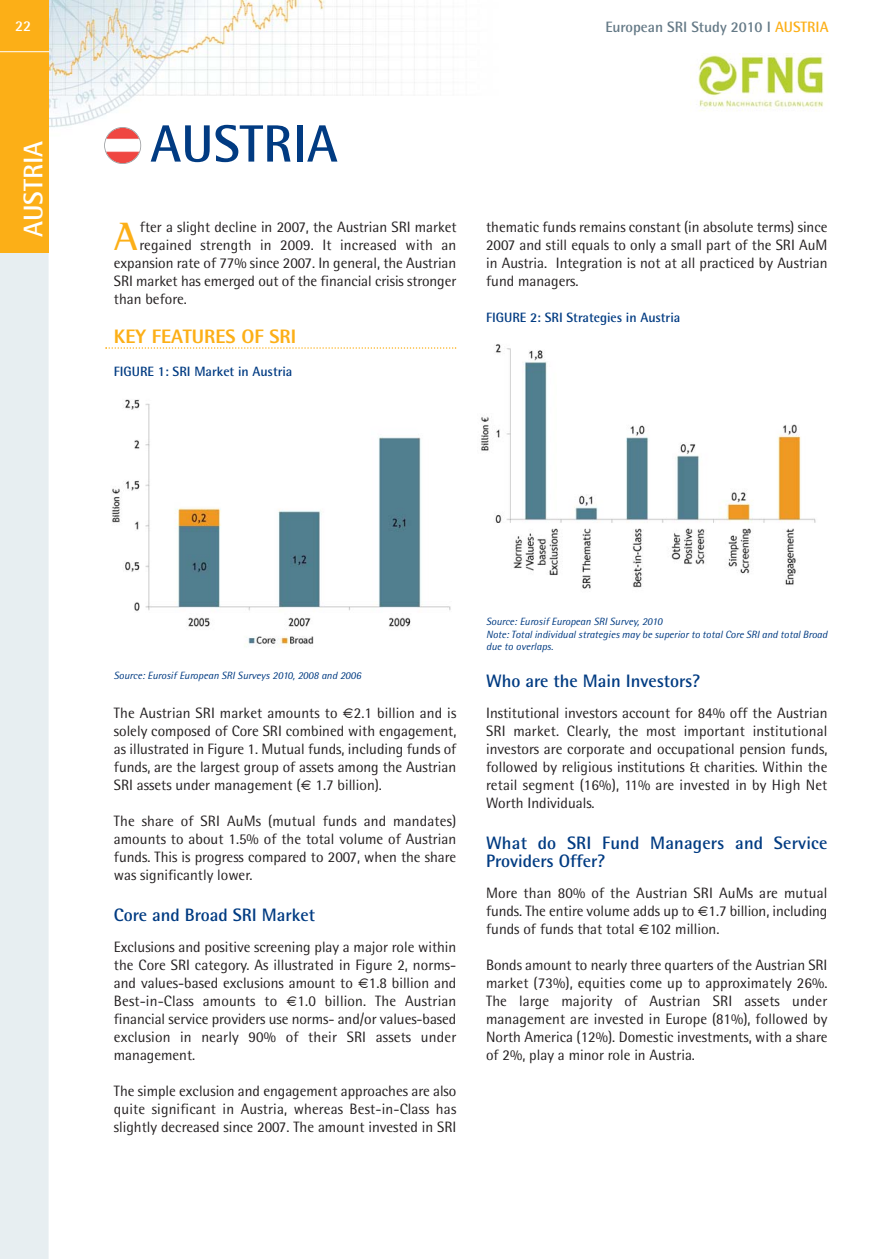
<style>
.page{position:relative;width:889px;height:1259px;background:#fff}
.page>*{position:absolute;margin:0;border:0;box-sizing:border-box;transform-origin:0 0}
.t1{font:700 52.5px "Rotis Semi Sans";color:#013b82}
.t2{font:700 40.5px "Rotis Semi Serif";color:#fcaf17}
.t3{font:700 27px "Rotis Semi Sans";color:#fff}
.t4{font:800 19.5px "Rotis Semi Sans";color:#fcaf17}
.t5{font:700 18px/18px "Rotis Semi Sans";color:#013b82}
.t6{font:15px/18px "Rotis Semi Sans";color:#231f20;text-align:justify}
.t7{font:700 15px "Rotis Semi Sans";color:#647986}
.t8{font:700 15px "Rotis Semi Sans";color:#fff}
.t9{font:700 13.5px "Rotis Semi Sans";color:#013b82}
.t10{font:italic 10.5px/12.6px "Rotis Semi Sans";color:#013b82}
.s1{color:#fcaf17}
</style>
<div class="page">
<img style="left:49px;top:0;width:392px;height:164px">
<div style="left:0;top:253px;width:49px;height:1006px;background:#e7eef1"></div>
<div style="left:0;top:189px;width:49px;height:64px;background:#fcaf17"></div>
<img style="left:105px;top:128px;width:35px;height:35px;border-radius:50%">
<div style="left:104px;top:127px;width:37px;height:37px;border:2px solid #939598;border-radius:50%"></div>
<svg style="left:105px;top:347px;width:351px;height:2px"></svg>
<div style="left:0;top:0;width:49px;height:190px;background:#fcaf17"></div>
<hr style="left:0;top:51px;width:49px;height:1px;background:#fff">
<img style="left:111px;top:399px;width:340px;height:248px">
<img style="left:481px;top:344px;width:335px;height:245px">
<img style="left:698px;top:53px;width:126px;height:58px">
<p class="t8" style="left:15px;top:21px;width:18px">22</p>
<h3 class="t3" style="left:24px;top:237px;width:98px;rotate:-90deg">AUSTRIA</h3>
<p class="t7" style="left:605px;top:22px;width:225px">European SRI Study 2010 I <span class="s1">AUSTRIA</span></p>
<h1 class="t1" style="left:150px;top:125px;width:189px">AUSTRIA</h1>
<h2 class="t2" style="left:114px;top:222px;width:26px">A</h2>
<p class="t6" style="left:140px;top:219px;width:318px">fter a slight decline in 2007, the Austrian SRI market</p>
<p class="t6" style="left:139px;top:237px;width:318px">regained strength in 2009. It increased with an</p>
<p class="t6" style="left:114px;top:255px;width:344px">expansion rate of 77% since 2007. In general, the Austrian</p>
<p class="t6" style="left:114px;top:273px;width:344px">SRI market has emerged out of the financial crisis stronger</p>
<p class="t6" style="left:114px;top:291px;width:74px">than before.</p>
<h3 class="t4" style="left:114px;top:330px;width:184px">KEY FEATURES OF SRI</h3>
<p class="t9" style="left:114px;top:367px;width:180px">FIGURE 1: SRI Market in Austria</p>
<p class="t6" style="left:486px;top:219px;width:343px">thematic funds remains constant (in absolute terms) since 2007 and still equals to only a small part of the SRI AuM in Austria. Integration is not at all practiced by Austrian fund managers.</p>
<p class="t9" style="left:486px;top:313px;width:196px">FIGURE 2: SRI Strategies in Austria</p>
<p class="t10" style="left:114px;top:670px;width:249px">Source: Eurosif European SRI Surveys 2010, 2008 and 2006</p>
<p class="t6" style="left:114px;top:705px;width:344px">The Austrian SRI market amounts to 2.1 billion and is solely composed of Core SRI combined with engagement, as illustrated in Figure 1. Mutual funds, including funds of funds, are the largest group of assets among the Austrian SRI assets under management ( 1.7 billion).</p>
<p class="t6" style="left:114px;top:813px;width:344px">The share of SRI AuMs (mutual funds and mandates) amounts to about 1.5% of the total volume of Austrian funds. This is progress compared to 2007, when the share was significantly lower.</p>
<p class="t5" style="left:114px;top:907px;width:203px">Core and Broad SRI Market</p>
<p class="t6" style="left:114px;top:939px;width:344px">Exclusions and positive screening play a major role within the Core SRI category. As illustrated in Figure 2, norms&shy;and values-based exclusions amount to 1.8 billion and Best-in-Class amounts to</p>
<p class="t6" style="left:114px;top:993px;width:344px;text-indent:184px">1.0 billion. The Austrian financial service providers use norms- and/or values-based exclusion in nearly 90% of their SRI assets under management.</p>
<p class="t6" style="left:114px;top:1083px;width:344px">The simple exclusion and engagement approaches are also quite significant in Austria, whereas Best-in-Class has slightly decreased since 2007. The amount invested in SRI</p>
<p class="t10" style="left:486px;top:616px;width:343px">Source: Eurosif European SRI Survey, 2010<br>Note: Total individual strategies may be superior to total Core SRI and total Broad due to overlaps.</p>
<p class="t5" style="left:486px;top:673px;width:216px">Who are the Main Investors?</p>
<p class="t6" style="left:486px;top:705px;width:343px">Institutional investors account for 84% off the Austrian SRI market. Clearly, the most important institutional investors are corporate and occupational pension funds, followed by religious institutions &amp; charities. Within the retail segment (16%), 11% are invested in by High Net Worth Individuals.</p>
<p class="t5" style="left:486px;top:835px;width:343px">What do SRI Fund Managers and Service<br>Providers Offer?</p>
<p class="t6" style="left:486px;top:885px;width:343px">More than 80% of the Austrian SRI AuMs are mutual funds. The entire volume adds up to 1.7 billion, including funds of funds that total 102 million.</p>
<p class="t6" style="left:486px;top:957px;width:343px">Bonds amount to nearly three quarters of the Austrian SRI market (73%), equities come up to approximately 26%.<br>The large majority of Austrian SRI assets under management are invested in Europe (81%), followed by North America (12%). Domestic investments, with a share of 2%, play a minor role in Austria.</p>
</div>
